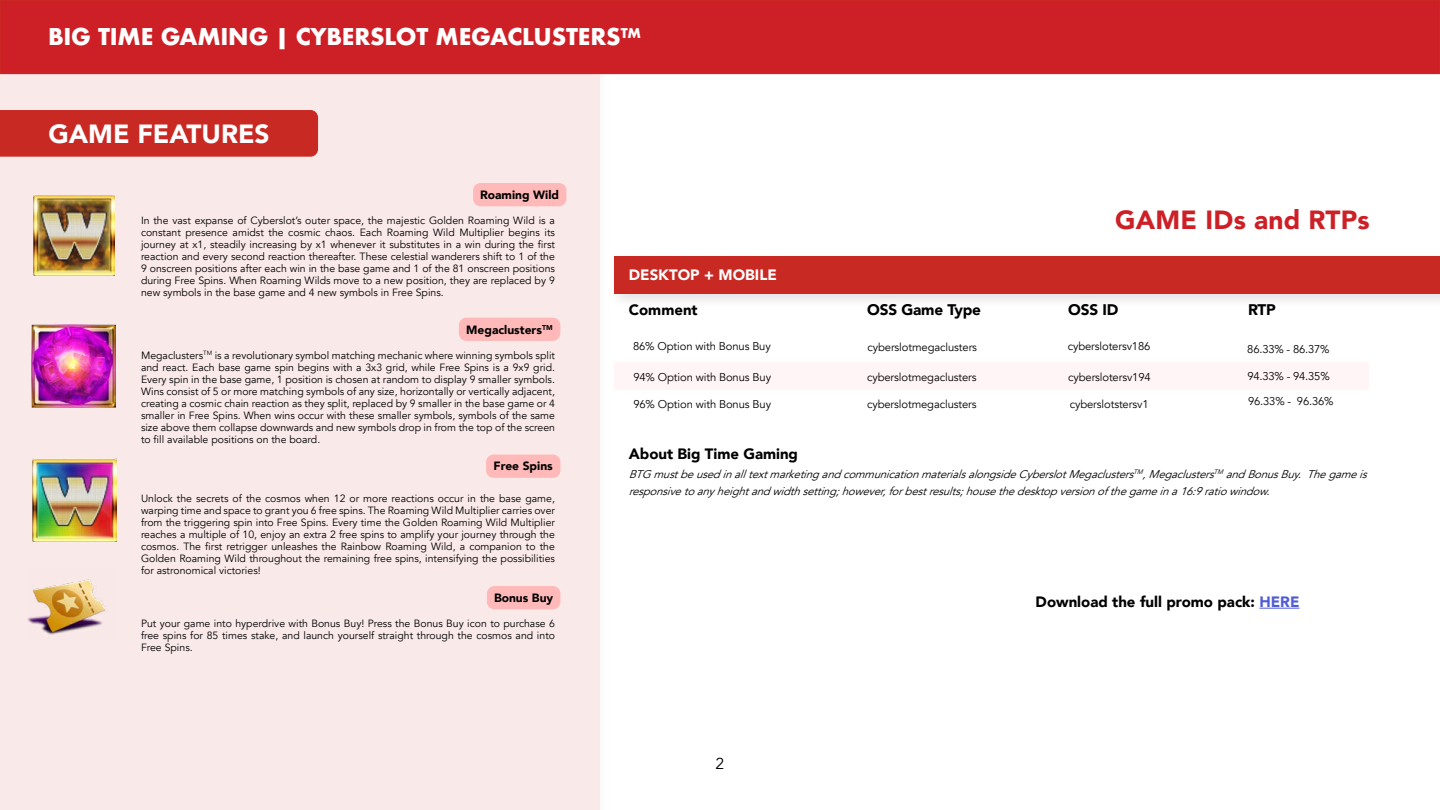
<style>
.page{position:relative;width:1440px;height:810px;background:#fff}
.page>*{position:absolute;margin:0;border:0;box-sizing:border-box;transform-origin:0 0}
.t1{font:900 26.25px "Avenir";letter-spacing:.01em;color:#cd1f26}
.t2{font:900 26.25px "Avenir";color:#fff}
.t3{font:700 22.5px "Futura";letter-spacing:-.01em;color:#fff}
.t4{font:15.75px "Avenir";color:#000}
.t5{font:900 15.38px "Avenir";letter-spacing:-.01em;color:#000}
.t6{font:900 15px "Avenir";color:#000}
.t7{font:900 15px "Avenir";color:#fff}
.t8{font:900 12px "Avenir";color:#000}
.t9{font:11.25px/24.6px "Avenir";letter-spacing:-.01em;color:#000}
.t10{font:italic 11.18px/17.2px "Avenir";color:#000}
.t11{font:10.5px/12px "Avenir";color:#000;text-align:justify}
.s1{color:#4f5cd6}
</style>
<div class="page">
<div style="left:0;top:0;width:614px;height:810px;background:#000;opacity:.75"></div>
<div style="left:0;top:0;width:599px;height:810px;background:#fae9e9"></div>
<div style="left:615px;top:362px;width:754px;height:27px;background:#fff5f6"></div>
<img style="left:32px;top:324px;width:83px;height:84px">
<img style="left:27px;top:579px;width:79px;height:56px">
<img style="left:34px;top:196px;width:81px;height:80px">
<div style="left:459px;top:318px;width:101px;height:23px;background:#ffb9b8;border-radius:8px"></div>
<div style="left:473px;top:183px;width:93px;height:23px;background:#ffb9b8;border-radius:8px"></div>
<div style="left:609px;top:251px;width:831px;height:58px;background:#000;opacity:.12"></div>
<div style="left:615px;top:256px;width:825px;height:38px;background:#c82923"></div>
<div style="left:487px;top:586px;width:73px;height:23px;background:#ffb9b8;border-radius:8px"></div>
<div style="left:0;top:0;width:1440px;height:74px;background:#cd1f26"></div>
<div style="left:0;top:110px;width:318px;height:47px;background:#c82923"></div>
<img style="left:33px;top:458px;width:83px;height:84px">
<div style="left:486px;top:455px;width:74px;height:23px;background:#ffb9b8;border-radius:8px"></div>
<hr style="left:1259px;top:608px;width:40px;height:1px;background:#4f5cd6">
<h2 class="t3" style="left:48px;top:21px;width:595px">BIG TIME GAMING | CYBERSLOT MEGACLUSTERS<sup>TM</sup></h2>
<h1 class="t2" style="left:48px;top:111px;width:223px">GAME FEATURES</h1>
<p class="t8" style="left:480px;top:184px;width:80px">Roaming Wild</p>
<p class="t11" style="left:141px;top:215px;width:416px">In the vast expanse of Cyberslot’s outer space, the majestic Golden Roaming Wild is a constant presence amidst the cosmic chaos. Each Roaming Wild Multiplier begins its journey at x1, steadily increasing by x1 whenever it substitutes in a win during the first reaction and every second reaction thereafter. These celestial wanderers shift to 1 of the 9 onscreen positions after each win in the base game and 1 of the 81 onscreen positions during Free Spins. When Roaming Wilds move to a new position, they are replaced by 9 new symbols in the base game and 4 new symbols in Free Spins.</p>
<p class="t8" style="left:466px;top:319px;width:88px">Megaclusters<sup>TM</sup></p>
<p class="t11" style="left:141px;top:350px;width:416px">Megaclusters<sup>TM</sup> is a revolutionary symbol matching mechanic where winning symbols split and react. Each base game spin begins with a 3x3 grid, while Free Spins is a 9x9 grid.<br>Every spin in the base game, 1 position is chosen at random to display 9 smaller symbols.<br>Wins consist of 5 or more matching symbols of any size, horizontally or vertically adjacent, creating a cosmic chain reaction as they split, replaced by 9 smaller in the base game or 4 smaller in Free Spins. When wins occur with these smaller symbols, symbols of the same size above them collapse downwards and new symbols drop in from the top of the screen to fill available positions on the board.</p>
<p class="t8" style="left:494px;top:456px;width:61px">Free Spins</p>
<p class="t11" style="left:141px;top:492px;width:416px">Unlock the secrets of the cosmos when 12 or more reactions occur in the base game, warping time and space to grant you 6 free spins. The Roaming Wild Multiplier carries over from the triggering spin into Free Spins. Every time the Golden Roaming Wild Multiplier reaches a multiple of 10, enjoy an extra 2 free spins to amplify your journey through the cosmos. The first retrigger unleashes the Rainbow Roaming Wild, a companion to the Golden Roaming Wild throughout the remaining free spins, intensifying the possibilities for astronomical victories!</p>
<p class="t8" style="left:494px;top:587px;width:61px">Bonus Buy</p>
<p class="t11" style="left:141px;top:618px;width:416px">Put your game into hyperdrive with Bonus Buy! Press the Bonus Buy icon to purchase 6 free spins for 85 times stake, and launch yourself straight through the cosmos and into Free Spins.</p>
<h3 class="t7" style="left:629px;top:262px;width:149px">DESKTOP + MOBILE</h3>
<h3 class="t6" style="left:629px;top:297px;width:70px">Comment</h3>
<h3 class="t5" style="left:867px;top:296px;width:115px">OSS Game Type</h3>
<h1 class="t1" style="left:1115px;top:198px;width:256px">GAME IDs and RTPs</h1>
<h3 class="t5" style="left:1068px;top:296px;width:52px">OSS ID</h3>
<h3 class="t5" style="left:1248px;top:296px;width:29px">RTP</h3>
<p class="t9" style="left:633px;top:334px;width:139px">86% Option with Bonus Buy</p>
<p class="t9" style="left:867px;top:335px;width:111px">cyberslotmegaclusters</p>
<p class="t9" style="left:1068px;top:334px;width:84px">cyberslotersv186</p>
<p class="t9" style="left:1247px;top:337px;width:84px">86.33% - 86.37%</p>
<p class="t9" style="left:633px;top:365px;width:139px">94% Option with Bonus Buy</p>
<p class="t9" style="left:633px;top:392px;width:139px">96% Option with Bonus Buy</p>
<h3 class="t6" style="left:629px;top:441px;width:171px">About Big Time Gaming</h3>
<p class="t9" style="left:867px;top:365px;width:111px">cyberslotmegaclusters</p>
<p class="t9" style="left:867px;top:392px;width:111px">cyberslotmegaclusters</p>
<p class="t9" style="left:1068px;top:365px;width:84px">cyberslotersv194</p>
<p class="t9" style="left:1070px;top:392px;width:80px">cyberslotstersv1</p>
<p class="t9" style="left:1247px;top:364px;width:88px">94.33% - 94.35%<br>96.33% - 96.36%</p>
<p class="t10" style="left:629px;top:465px;width:744px">BTGmustbeusedinalltextmarketingandcommunicationmaterialsalongsideCyberslotMegaclusters<sup>TM</sup>,Megaclusters<sup>TM</sup> andBonusBuy. Thegameis responsivetoanyheightandwidthsetting;however,forbestresults;housethedesktopversionofthegameina16:9ratiowindow.</p>
<h3 class="t4" style="left:716px;top:754px;width:10px">2</h3>
<h3 class="t6" style="left:1036px;top:589px;width:265px">Download the full promo pack: <span class="s1">HERE</span></h3>
</div>
